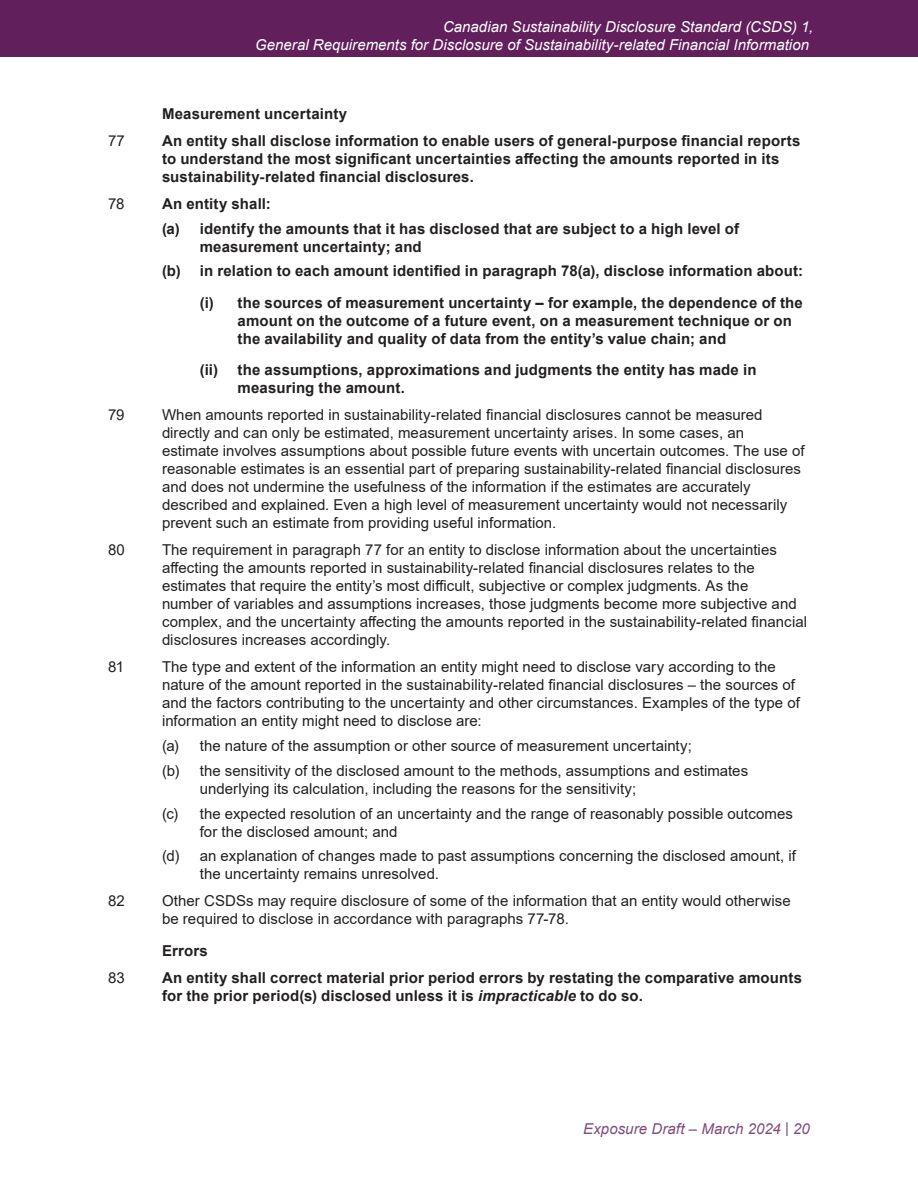
<style>
.page{position:relative;width:918px;height:1188px;background:#fff}
.page>*{position:absolute;margin:0;border:0;box-sizing:border-box;transform-origin:0 0}
.t1{font:15px/18px "Arial";letter-spacing:.005em;color:#231f20}
.t2{font:700 15px/18px "Arial";letter-spacing:.01em;color:#231f20}
.t3{font:italic 15px/18px "Arial";letter-spacing:.005em;color:#fff;text-align:right}
.t4{font:italic 15px "Arial";letter-spacing:.01em;color:#804d7c}
.s1{font-style:italic}
</style>
<div class="page">
<div style="left:0;top:0;width:918px;height:57px;background:#611f5c"></div>
<p class="t3" style="left:255px;top:17px;width:560px">Canadian Sustainability Disclosure Standard (CSDS) 1,<br>General Requirements for Disclosure of Sustainability-related Financial Information</p>
<h3 class="t2" style="left:162px;top:105px;width:187px">Measurement uncertainty</h3>
<p class="t1" style="left:108px;top:132px;width:18px">77</p>
<p class="t2" style="left:162px;top:132px;width:640px">An entity shall disclose information to enable users of general-purpose financial reports to understand the most significant uncertainties affecting the amounts reported in its sustainability-related financial disclosures.</p>
<p class="t1" style="left:108px;top:195px;width:18px">78</p>
<p class="t2" style="left:162px;top:195px;width:110px">An entity shall:</p>
<p class="t2" style="left:200px;top:220px;width:541px;text-indent:-38px">(a) identify the amounts that it has disclosed that are subject to a high level of measurement uncertainty; and</p>
<p class="t2" style="left:162px;top:262px;width:643px">(b) in relation to each amount identified in paragraph 78(a), disclose information about:</p>
<p class="t2" style="left:238px;top:294px;width:567px;text-indent:-38px">(i) the sources of measurement uncertainty – for example, the dependence of the amount on the outcome of a future event, on a measurement technique or on the availability and quality of data from the entity’s value chain; and</p>
<p class="t2" style="left:200px;top:361px;width:20px">(ii)</p>
<p class="t2" style="left:238px;top:361px;width:520px">the assumptions, approximations and judgments the entity has made in measuring the amount.</p>
<p class="t1" style="left:108px;top:406px;width:18px">79</p>
<p class="t1" style="left:162px;top:406px;width:644px">When amounts reported in sustainability-related financial disclosures cannot be measured directly and can only be estimated, measurement uncertainty arises. In some cases, an<br>estimate involves assumptions about possible future events with uncertain outcomes. The use of reasonable estimates is an essential part of preparing sustainability-related financial disclosures and does not undermine the usefulness of the information if the estimates are accurately described and explained. Even a high level of measurement uncertainty would not necessarily prevent such an estimate from providing useful information.</p>
<p class="t1" style="left:108px;top:541px;width:18px">80</p>
<p class="t1" style="left:162px;top:541px;width:647px">The requirement in paragraph 77 for an entity to disclose information about the uncertainties affecting the amounts reported in sustainability-related financial disclosures relates to the estimates that require the entity’s most difficult, subjective or complex judgments. As the<br>number of variables and assumptions increases, those judgments become more subjective and complex, and the uncertainty affecting the amounts reported in the sustainability-related financial disclosures increases accordingly.</p>
<p class="t1" style="left:108px;top:658px;width:18px">81</p>
<p class="t1" style="left:162px;top:658px;width:639px">The type and extent of the information an entity might need to disclose vary according to the nature of the amount reported in the sustainability-related financial disclosures – the sources of and the factors contributing to the uncertainty and other circumstances. Examples of the type of information an entity might need to disclose are:</p>
<p class="t1" style="left:162px;top:737px;width:531px">(a) the nature of the assumption or other source of measurement uncertainty;</p>
<p class="t1" style="left:200px;top:762px;width:550px;text-indent:-38px">(b) the sensitivity of the disclosed amount to the methods, assumptions and estimates underlying its calculation, including the reasons for the sensitivity;</p>
<p class="t1" style="left:200px;top:804px;width:595px;text-indent:-38px">(c) the expected resolution of an uncertainty and the range of reasonably possible outcomes for the disclosed amount; and</p>
<p class="t1" style="left:200px;top:847px;width:598px;text-indent:-38px">(d) an explanation of changes made to past assumptions concerning the disclosed amount, if the uncertainty remains unresolved.</p>
<p class="t1" style="left:108px;top:892px;width:18px">82</p>
<p class="t1" style="left:162px;top:892px;width:630px">Other CSDSs may require disclosure of some of the information that an entity would otherwise be required to disclose in accordance with paragraphs 77-78.</p>
<h3 class="t2" style="left:162px;top:942px;width:47px">Errors</h3>
<p class="t1" style="left:108px;top:969px;width:18px">83</p>
<p class="t2" style="left:162px;top:969px;width:642px">An entity shall correct material prior period errors by restating the comparative amounts for the prior period(s) disclosed unless it is <span class="s1">impracticable</span> to do so.</p>
<p class="t4" style="left:583px;top:1119px;width:228px">Exposure Draft – March 2024 | 20</p>
</div>
